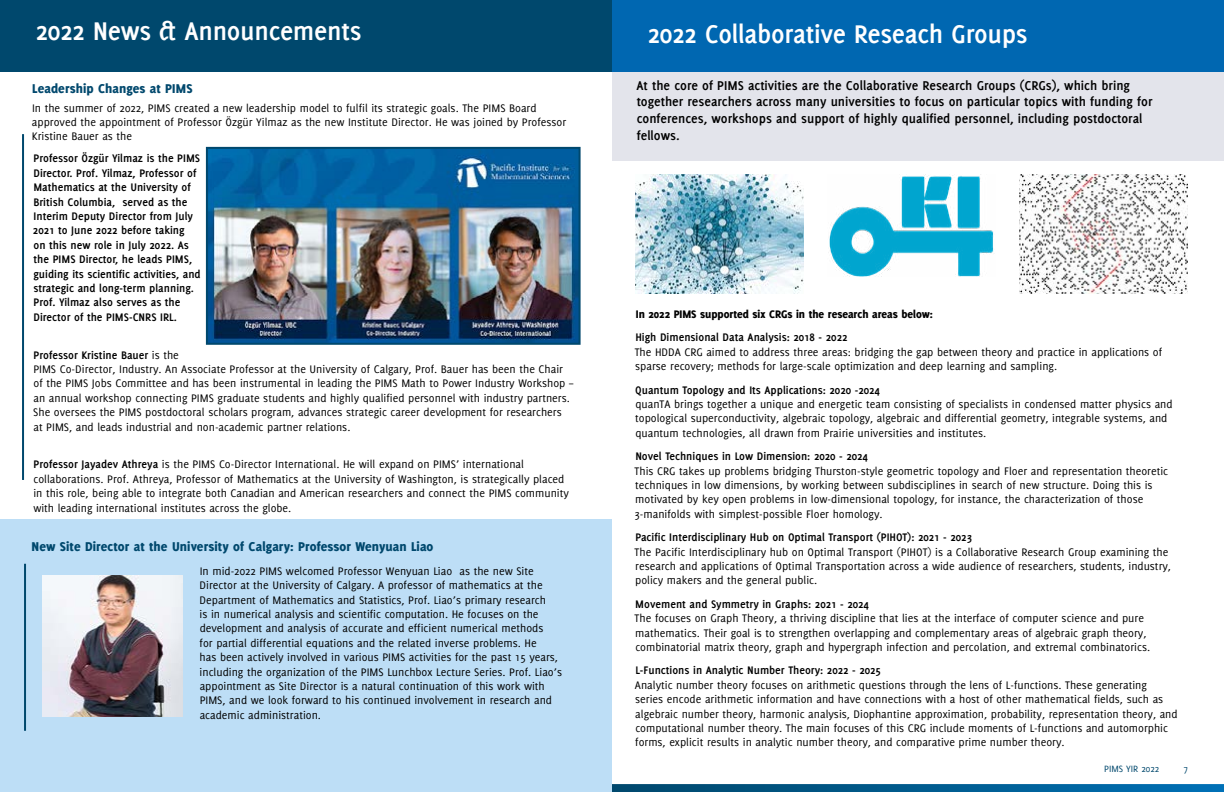
<style>
.page{position:relative;width:1224px;height:792px;background:#fff}
.page>*{position:absolute;margin:0;border:0;box-sizing:border-box;transform-origin:0 0}
.t1{font:700 28px "Delicious";letter-spacing:-.01em;color:#fff}
.t2{font:700 14px/16.8px "Delicious";color:#000}
.t3{font:800 14px "Delicious";letter-spacing:.005em;color:#00486d}
.t4{font:12px/14.4px "Delicious";color:#000}
.t5{font:700 12px/14.4px "Delicious";color:#000}
.t6{font:800 12px "Delicious";color:#000}
.t7{font:10px "Delicious";color:#00486d}
.s1{font-weight:700}
</style>
<div class="page">
<div style="left:0;top:519px;width:612px;height:273px;background:#bddef6"></div>
<div style="left:0;top:0;width:612px;height:71px;background:#00486d"></div>
<img style="left:209px;top:150px;width:369px;height:192px">
<div style="left:206px;top:147px;width:375px;height:198px;border:2px solid #00486d"></div>
<hr style="left:22px;top:134px;width:2px;height:346px;background:#00486d">
<img style="left:43px;top:575px;width:140px;height:141px">
<hr style="left:24px;top:564px;width:2px;height:167px;background:#00486d">
<div style="left:612px;top:71px;width:612px;height:90px;background:#e3e4eb"></div>
<div style="left:612px;top:0;width:612px;height:71px;background:#0067b1"></div>
<svg style="left:612px;top:784px;width:612px;height:8px;background:#025d90"></svg>
<img style="left:635px;top:174px;width:169px;height:119px">
<img style="left:828px;top:174px;width:166px;height:102px">
<img style="left:1020px;top:174px;width:168px;height:119px">
<h1 class="t1" style="left:35px;top:15px;width:328px">2022 News &amp; Announcements</h1>
<p class="t3" style="left:32px;top:80px;width:162px">Leadership Changes at PIMS</p>
<p class="t4" style="left:32px;top:100px;width:536px">In the summer of 2022, PIMS created a new leadership model to fulfil its strategic goals. The PIMS Board approved the appointment of Professor Özgür Yilmaz as the new Institute Director. He was joined by Professor<br>Kristine Bauer as the</p>
<p class="t5" style="left:33px;top:151px;width:169px">Professor Özgür Yilmaz is the PIMS Director. Prof. Yilmaz, Professor of Mathematics at the University of British Columbia, served as the Interim Deputy Director from July 2021 to June 2022 before taking<br>on this new role in July 2022. As the PIMS Director, he leads PIMS, guiding its scientific activities, and strategic and long-term planning.<br>Prof. Yilmaz also serves as the Director of the PIMS-CNRS IRL.</p>
<p class="t4" style="left:33px;top:347px;width:542px"><span class="s1">Professor Kristine Bauer</span> is the<br>PIMS Co-Director, Industry. An Associate Professor at the University of Calgary, Prof. Bauer has been the Chair of the PIMS Jobs Committee and has been instrumental in leading the PIMS Math to Power Industry Workshop – an annual workshop connecting PIMS graduate students and highly qualified personnel with industry partners.<br>She oversees the PIMS postdoctoral scholars program, advances strategic career development for researchers at PIMS, and leads industrial and non-academic partner relations.</p>
<p class="t4" style="left:33px;top:457px;width:537px"><span class="s1">Professor Jayadev Athreya</span> is the PIMS Co-Director International. He will expand on PIMS’ international collaborations. Prof. Athreya, Professor of Mathematics at the University of Washington, is strategically placed in this role, being able to integrate both Canadian and American researchers and connect the PIMS community with leading international institutes across the globe.</p>
<p class="t3" style="left:32px;top:539px;width:403px">New Site Director at the University of Calgary: Professor Wenyuan Liao</p>
<p class="t4" style="left:200px;top:564px;width:364px">In mid-2022 PIMS welcomed Professor Wenyuan Liao as the new Site Director at the University of Calgary. A professor of mathematics at the Department of Mathematics and Statistics, Prof. Liao’s primary research<br>is in numerical analysis and scientific computation. He focuses on the development and analysis of accurate and efficient numerical methods<br>for partial differential equations and the related inverse problems. He<br>has been actively involved in various PIMS activities for the past 15 years, including the organization of the PIMS Lunchbox Lecture Series. Prof. Liao’s appointment as Site Director is a natural continuation of this work with PIMS, and we look forward to his continued involvement in research and academic administration.</p>
<h1 class="t1" style="left:647px;top:18px;width:382px">2022 Collaborative Reseach Groups</h1>
<p class="t2" style="left:636px;top:77px;width:518px">At the core of PIMS activities are the Collaborative Research Groups (CRGs), which bring together researchers across many universities to focus on particular topics with funding for conferences, workshops and support of highly qualified personnel, including postdoctoral fellows.</p>
<p class="t6" style="left:636px;top:307px;width:299px">In 2022 PIMS supported six CRGs in the research areas below:</p>
<p class="t5" style="left:635px;top:330px;width:214px">High Dimensional Data Analysis: 2018 - 2022</p>
<p class="t4" style="left:635px;top:345px;width:529px">The HDDA CRG aimed to address three areas: bridging the gap between theory and practice in applications of sparse recovery; methods for large-scale optimization and deep learning and sampling.</p>
<p class="t5" style="left:635px;top:382px;width:246px">Quantum Topology and Its Applications: 2020 -2024</p>
<p class="t4" style="left:635px;top:397px;width:539px">quanTA brings together a unique and energetic team consisting of specialists in condensed matter physics and topological superconductivity, algebraic topology, algebraic and differential geometry, integrable systems, and quantum technologies, all drawn from Prairie universities and institutes.</p>
<p class="t5" style="left:635px;top:449px;width:234px">Novel Techniques in Low Dimension: 2020 - 2024</p>
<p class="t4" style="left:635px;top:463px;width:535px">This CRG takes up problems bridging Thurston-style geometric topology and Floer and representation theoretic techniques in low dimensions, by working between subdisciplines in search of new structure. Doing this is motivated by key open problems in low-dimensional topology, for instance, the characterization of those 3-manifolds with simplest-possible Floer homology.</p>
<p class="t5" style="left:635px;top:530px;width:338px">Pacific Interdisciplinary Hub on Optimal Transport (PIHOT): 2021 - 2023</p>
<p class="t4" style="left:635px;top:544px;width:538px">The Pacific Interdisciplinary hub on Optimal Transport (PIHOT) is a Collaborative Research Group examining the research and applications of Optimal Transportation across a wide audience of researchers, students, industry, policy makers and the general public.</p>
<p class="t5" style="left:635px;top:597px;width:235px">Movement and Symmetry in Graphs: 2021 - 2024</p>
<p class="t4" style="left:635px;top:611px;width:517px">The focuses on Graph Theory, a thriving discipline that lies at the interface of computer science and pure mathematics. Their goal is to strengthen overlapping and complementary areas of algebraic graph theory, combinatorial matrix theory, graph and hypergraph infection and percolation, and extremal combinatorics.</p>
<p class="t5" style="left:635px;top:663px;width:247px">L-Functions in Analytic Number Theory: 2022 - 2025</p>
<p class="t4" style="left:635px;top:678px;width:544px">Analytic number theory focuses on arithmetic questions through the lens of L-functions. These generating series encode arithmetic information and have connections with a host of other mathematical fields, such as algebraic number theory, harmonic analysis, Diophantine approximation, probability, representation theory, and computational number theory. The main focuses of this CRG include moments of L-functions and automorphic forms, explicit results in analytic number theory, and comparative prime number theory.</p>
<p class="t7" style="left:1104px;top:763px;width:57px">PIMS YIR 2022</p>
<p class="t7" style="left:1183px;top:763px;width:6px">7</p>
</div>
